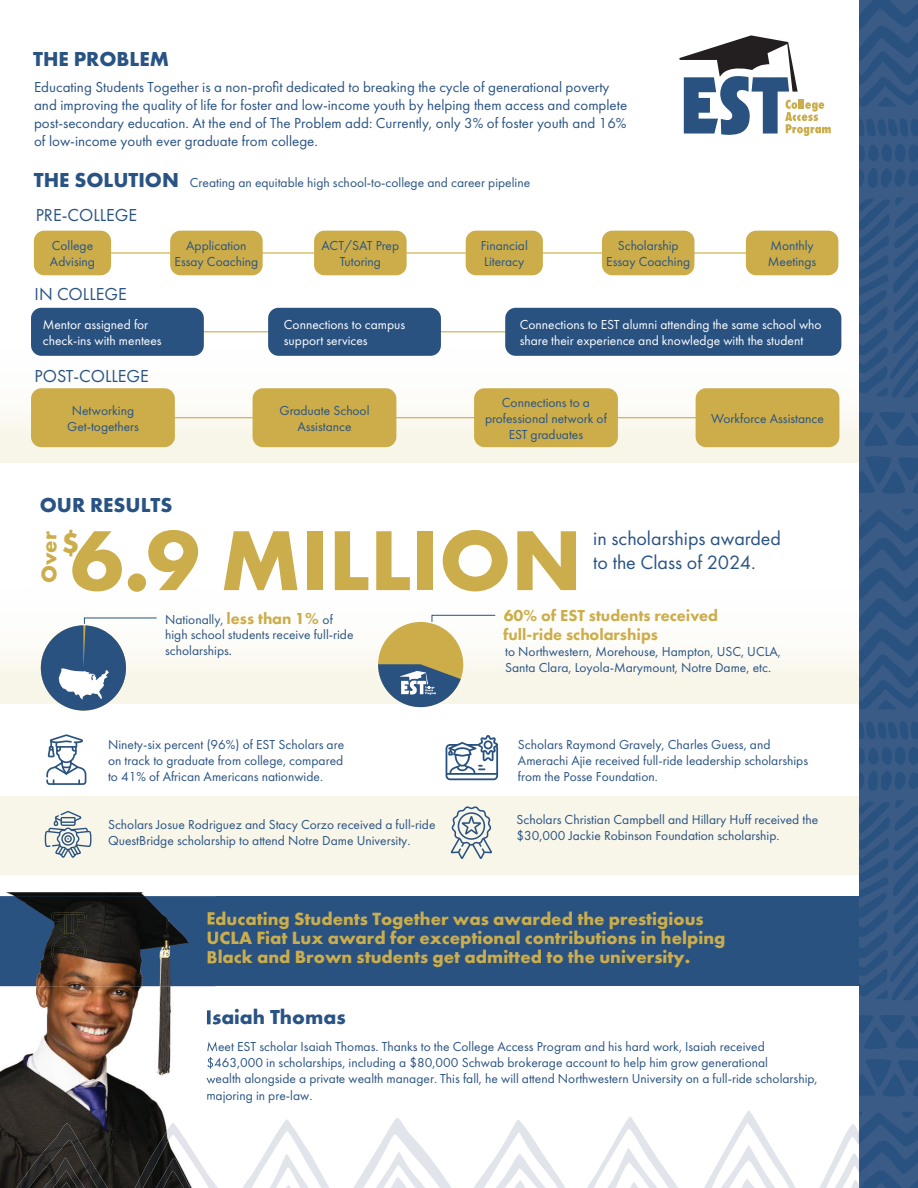
<style>
.page{position:relative;width:918px;height:1188px;background:#fff}
.page>*{position:absolute;margin:0;border:0;box-sizing:border-box;transform-origin:0 0}
.t1{font:700 88.2px "Futura PT";color:#cbad4b}
.t2{font:700 30px "Futura PT";color:#cbad4b}
.t3{font:700 22.05px "Futura PT";color:#cbad4b}
.t4{font:700 21px "Futura PT";color:#295383}
.t5{font:19.95px/24px "Futura PT";color:#295383}
.t6{font:700 18.45px/19.5px "Futura PT";color:#cbad4b}
.t7{font:18px "Futura PT";color:#295383}
.t8{font:800 16.5px/18.8px "Futura PT";color:#ccad4a}
.t9{font:15px/18px "Futura PT";color:#295383}
.t10{font:13.5px/16.2px "Futura PT";color:#295383}
.t11{font:13.5px/16.2px "Futura PT";color:#fff}
.t12{font:13.5px/16.2px "Futura PT";color:#295281}
.s1{font-weight:700;font-size:21px}
.s2{font-weight:400;font-size:13.5px;color:#295383}
.s3{font-family:"Minion Pro"}
</style>
<div class="page">
<div style="left:0;top:796px;width:859px;height:79px;background:#f8f5e9"></div>
<div style="left:0;top:896px;width:875px;height:90px;background:#295281"></div>
<div style="left:0;top:504px;width:859px;height:199px;background:linear-gradient(to bottom,#fff,#f9f6ec)"></div>
<svg style="left:0;top:263px;width:859px;height:200px"></svg>
<svg style="left:679px;top:35px;width:152px;height:101px"></svg>
<div style="left:859px;top:0;width:59px;height:1188px;background:#3b5b87"></div>
<svg style="left:859px;top:1059px;width:59px;height:38px"></svg>
<svg style="left:859px;top:1015px;width:59px;height:34px"></svg>
<svg style="left:859px;top:721px;width:59px;height:19px"></svg>
<svg style="left:859px;top:747px;width:59px;height:44px"></svg>
<svg style="left:859px;top:800px;width:59px;height:200px"></svg>
<svg style="left:859px;top:456px;width:59px;height:38px"></svg>
<svg style="left:859px;top:412px;width:59px;height:34px"></svg>
<svg style="left:859px;top:118px;width:59px;height:19px"></svg>
<svg style="left:859px;top:144px;width:59px;height:44px"></svg>
<svg style="left:859px;top:0;width:59px;height:107px"></svg>
<svg style="left:859px;top:509px;width:59px;height:201px"></svg>
<svg style="left:859px;top:197px;width:59px;height:201px"></svg>
<svg style="left:84px;top:617px;width:73px;height:8px"></svg>
<div style="left:41px;top:625px;width:85px;height:86px;background:#295281;border-radius:42px"></div>
<svg style="left:431px;top:615px;width:65px;height:8px"></svg>
<div style="left:378px;top:622px;width:85px;height:85px;background:#ccad4a;border-radius:50%"></div>
<hr style="left:60px;top:252px;width:723px;height:2px;background:#ccad4a">
<div style="left:314px;top:231px;width:93px;height:44px;background:#ccad4a;border-radius:10px"></div>
<div style="left:466px;top:231px;width:77px;height:44px;background:#ccad4a;border-radius:10px"></div>
<div style="left:34px;top:231px;width:77px;height:44px;background:#ccad4a;border-radius:10px"></div>
<div style="left:602px;top:231px;width:92px;height:44px;background:#ccad4a;border-radius:10px"></div>
<div style="left:170px;top:231px;width:93px;height:44px;background:#ccad4a;border-radius:10px"></div>
<div style="left:746px;top:231px;width:92px;height:44px;background:#ccad4a;border-radius:10px"></div>
<hr style="left:93px;top:417px;width:647px;height:1px;background:#ccad4a">
<div style="left:31px;top:388px;width:144px;height:59px;background:#ccad4a;border-radius:10px"></div>
<div style="left:253px;top:388px;width:143px;height:59px;background:#ccad4a;border-radius:10px"></div>
<div style="left:474px;top:388px;width:144px;height:59px;background:#ccad4a;border-radius:10px"></div>
<div style="left:696px;top:388px;width:143px;height:59px;background:#ccad4a;border-radius:10px"></div>
<hr style="left:100px;top:331px;width:713px;height:1px;background:#ccad4a">
<div style="left:31px;top:308px;width:173px;height:48px;background:#295281;border-radius:10px"></div>
<div style="left:268px;top:308px;width:173px;height:48px;background:#295281;border-radius:10px"></div>
<div style="left:505px;top:308px;width:336px;height:48px;background:#295281;border-radius:10px"></div>
<svg style="left:446px;top:735px;width:52px;height:45px"></svg>
<svg style="left:45px;top:811px;width:47px;height:47px"></svg>
<svg style="left:451px;top:806px;width:41px;height:53px"></svg>
<svg style="left:46px;top:668px;width:63px;height:117px"></svg>
<svg style="left:378px;top:664px;width:83px;height:43px;background:#768c9d"></svg>
<img style="left:0;top:892px;width:215px;height:296px">
<img style="left:0;top:896px;width:215px;height:90px">
<img style="left:207px;top:1009px;width:8px;height:16px">
<svg style="left:207px;top:1041px;width:8px;height:62px"></svg>
<img style="left:208px;top:911px;width:7px;height:18px">
<svg style="left:208px;top:931px;width:7px;height:13px"></svg>
<img style="left:208px;top:950px;width:7px;height:18px">
<svg style="left:51px;top:912px;width:36px;height:57px"></svg>
<img style="left:51px;top:934px;width:36px;height:34px">
<svg style="left:819px;top:1112px;width:99px;height:76px"></svg>
<svg style="left:704px;top:1110px;width:92px;height:78px"></svg>
<svg style="left:587px;top:1116px;width:91px;height:72px"></svg>
<svg style="left:474px;top:1120px;width:91px;height:68px"></svg>
<svg style="left:353px;top:1118px;width:98px;height:70px"></svg>
<svg style="left:243px;top:1119px;width:86px;height:69px"></svg>
<img style="left:17px;top:1123px;width:91px;height:65px">
<img style="left:44px;top:1158px;width:41px;height:30px">
<svg style="left:62px;top:1182px;width:8px;height:6px"></svg>
<img style="left:135px;top:1123px;width:80px;height:65px">
<img style="left:156px;top:1158px;width:34px;height:30px">
<h3 class="t4" style="left:33px;top:45px;width:137px">THE PROBLEM</h3>
<p class="t9" style="left:34px;top:78px;width:595px">Educating Students Together is a non-profit dedicated to breaking the cycle of generational poverty and improving the quality of life for foster and low-income youth by helping them access and complete post-secondary education. At the end of The Problem add: Currently, only 3% of foster youth and 16% of low-income youth ever graduate from college.</p>
<p class="t10" style="left:34px;top:174px;width:498px"><span class="s1">THE SOLUTION</span> Creating an equitable high school-to-college and career pipeline</p>
<h3 class="t7" style="left:36px;top:205px;width:103px">PRE-COLLEGE</h3>
<p class="t10" style="left:322px;top:237px;width:79px;text-align:center">ACT/SAT Prep<br>Tutoring</p>
<p class="t10" style="left:481px;top:237px;width:49px">Financial<br>Literacy</p>
<p class="t10" style="left:50px;top:237px;width:47px">College<br>Advising</p>
<p class="t10" style="left:606px;top:237px;width:85px;text-align:center">Scholarship<br>Essay Coaching</p>
<p class="t10" style="left:174px;top:237px;width:85px;text-align:center">Application<br>Essay Coaching</p>
<p class="t10" style="left:768px;top:237px;width:50px">Monthly<br>Meetings</p>
<h3 class="t7" style="left:35px;top:283px;width:94px">IN COLLEGE</h3>
<p class="t11" style="left:43px;top:316px;width:120px">Mentor assigned for check-ins with mentees</p>
<p class="t11" style="left:284px;top:316px;width:123px">Connections to campus support services</p>
<p class="t11" style="left:520px;top:316px;width:303px">Connections to EST alumni attending the same school who share their experience and knowledge with the student</p>
<h3 class="t7" style="left:35px;top:365px;width:116px">POST-COLLEGE</h3>
<p class="t10" style="left:67px;top:402px;width:73px;text-align:center">Networking<br>Get-togethers</p>
<p class="t10" style="left:279px;top:402px;width:92px;text-align:center">Graduate School<br>Assistance</p>
<p class="t10" style="left:485px;top:394px;width:123px;text-align:center">Connections to a professional network of<br>EST graduates</p>
<h3 class="t4" style="left:40px;top:491px;width:134px">OUR RESULTS</h3>
<p class="t10" style="left:711px;top:410px;width:114px">Workforce Assistance</p>
<h2 class="t2" style="left:62px;top:523px;width:19px">$</h2>
<h3 class="t3" style="left:35px;top:583px;width:54px;rotate:-90deg">Over</h3>
<h1 class="t1" style="left:71px;top:504px;width:513px">6.9 MILLION</h1>
<h3 class="t5" style="left:593px;top:526px;width:189px">in scholarships awarded to the Class of 2024.</h3>
<p class="t10" style="left:165px;top:611px;width:60px">Nationally,</p>
<p class="t8" style="left:503px;top:606px;width:217px">60% of EST students received full-ride scholarships</p>
<p class="t10" style="left:505px;top:643px;width:277px">to Northwestern, Morehouse, Hampton, USC, UCLA,<br>Santa Clara, Loyola-Marymount, Notre Dame, etc.</p>
<p class="t8" style="left:227px;top:608px;width:108px">less than 1% <span class="s2">of</span></p>
<p class="t10" style="left:165px;top:627px;width:190px;line-height:15.3px">high school students receive full-ride scholarships<span class="s3">.</span></p>
<p class="t10" style="left:108px;top:736px;width:238px;text-align:justify">Ninety-six percent (96%) of EST Scholars are on track to graduate from college, compared to 41% of African Americans nationwide.</p>
<p class="t10" style="left:518px;top:736px;width:292px">Scholars Raymond Gravely, Charles Guess, and<br>Amerachi Ajie received full-ride leadership scholarships from the Posse Foundation.</p>
<p class="t10" style="left:108px;top:816px;width:329px">Scholars Josue Rodriguez and Stacy Corzo received a full-ride<br>QuestBridge scholarship to attend Notre Dame University.</p>
<p class="t12" style="left:516px;top:811px;width:303px">Scholars Christian Campbell and Hillary Huff received the $30,000 Jackie Robinson Foundation scholarship.</p>
<h3 class="t6" style="left:206px;top:908px;width:521px">Educating Students Together was awarded the prestigious<br>UCLA Fiat Lux award for exceptional contributions in helping<br>Black and Brown students get admitted to the university.</h3>
<h3 class="t4" style="left:205px;top:1004px;width:142px">Isaiah Thomas</h3>
<p class="t10" style="left:206px;top:1038px;width:613px">Meet EST scholar Isaiah Thomas. Thanks to the College Access Program and his hard work, Isaiah received $463,000 in scholarships, including a $80,000 Schwab brokerage account to help him grow generational<br>wealth alongside a private wealth manager. This fall, he will attend Northwestern University on a full-ride scholarship, majoring in pre-law.</p>
</div>
